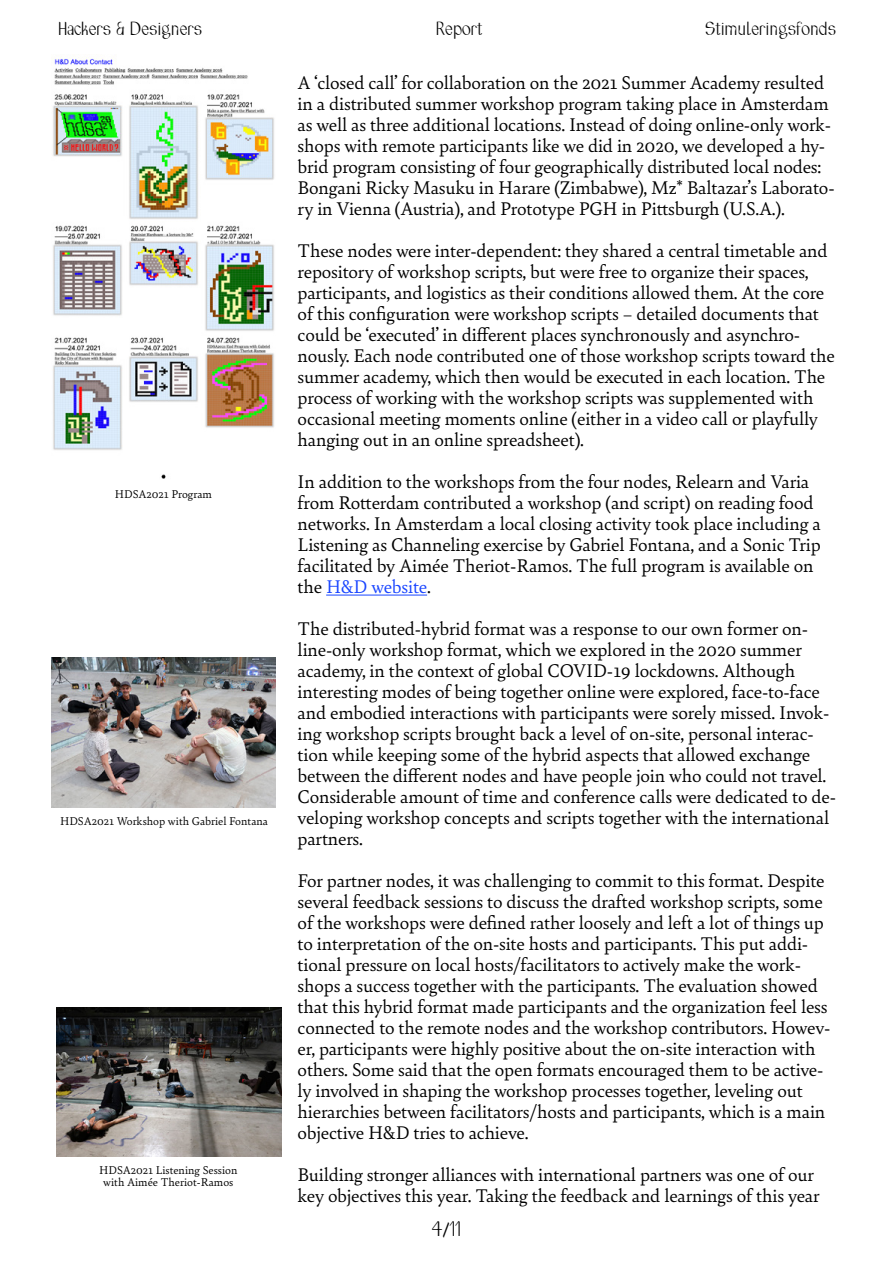
<style>
.page{position:relative;width:893px;height:1263px;background:#fff}
.page>*{position:absolute;margin:0;border:0;box-sizing:border-box;transform-origin:0 0}
.t1{font:19.5px/21px "Bely";letter-spacing:-.01em;color:#000}
.t2{font:13.5px "Combine";color:#000}
.t3{font:12px/12px "Bely";color:#000;text-align:center}
.t4{font:12px "Combine";color:#000}
.s1{color:#1945ff}
</style>
<div class="page">
<hr style="left:326px;top:595px;width:101px;height:1px;background:#1945ff">
<img style="left:53px;top:57px;width:221px;height:422px">
<img style="left:51px;top:657px;width:225px;height:150px">
<img style="left:57px;top:1007px;width:224px;height:150px">
<p class="t4" style="left:57px;top:24px;width:147px">Hackers &amp; Designers</p>
<p class="t4" style="left:435px;top:24px;width:49px">Report</p>
<p class="t4" style="left:705px;top:24px;width:133px">Stimuleringsfonds</p>
<p class="t3" style="left:115px;top:487px;width:99px">HDSA2021 Program</p>
<p class="t3" style="left:60px;top:814px;width:210px">HDSA2021 Workshop with Gabriel Fontana</p>
<p class="t3" style="left:99px;top:1163px;width:140px">HDSA2021 Listening Session with Aimée Theriot-Ramos</p>
<p class="t1" style="left:298px;top:71px;width:538px">A ‘closed call’ for collaboration on the 2021 Summer Academy resulted in a distributed summer workshop program taking place in Amsterdam as well as three additional locations. Instead of doing online-only work&shy;shops with remote participants like we did in 2020, we developed a hy&shy;brid program consisting of four geographically distributed local nodes:<br>Bongani Ricky Masuku in Harare (Zimbabwe), Mz* Baltazar’s Laborato&shy;ry in Vienna (Austria), and Prototype PGH in Pittsburgh (U.S.A.).</p>
<p class="t1" style="left:298px;top:239px;width:539px">These nodes were inter-dependent: they shared a central timetable and repository of workshop scripts, but were free to organize their spaces, participants, and logistics as their conditions allowed them. At the core of this configuration were workshop scripts – detailed documents that could be ‘executed’ in different places synchronously and asynchro&shy;nously. Each node contributed one of those workshop scripts toward the summer academy, which then would be executed in each location. The process of working with the workshop scripts was supplemented with occasional meeting moments online (either in a video call or playfully hanging out in an online spreadsheet).</p>
<p class="t1" style="left:298px;top:470px;width:525px">In addition to the workshops from the four nodes, Relearn and Varia from Rotterdam contributed a workshop (and script) on reading food networks. In Amsterdam a local closing activity took place including a Listening as Channeling exercise by Gabriel Fontana, and a Sonic Trip facilitated by Aimée Theriot-Ramos. The full program is available on the <span class="s1">H&amp;D website</span>.</p>
<p class="t1" style="left:298px;top:617px;width:540px">The distributed-hybrid format was a response to our own former on&shy;line-only workshop format, which we explored in the 2020 summer academy, in the context of global COVID-19 lockdowns. Although interesting modes of being together online were explored, face-to-face and embodied interactions with participants were sorely missed. Invok&shy;ing workshop scripts brought back a level of on-site, personal interac&shy;tion while keeping some of the hybrid aspects that allowed exchange between the different nodes and have people join who could not travel.<br>Considerable amount of time and conference calls were dedicated to de&shy;veloping workshop concepts and scripts together with the international partners.</p>
<p class="t1" style="left:298px;top:869px;width:534px">For partner nodes, it was challenging to commit to this format. Despite several feedback sessions to discuss the drafted workshop scripts, some of the workshops were defined rather loosely and left a lot of things up to interpretation of the on-site hosts and participants. This put addi&shy;tional pressure on local hosts/facilitators to actively make the work&shy;shops a success together with the participants. The evaluation showed that this hybrid format made participants and the organization feel less connected to the remote nodes and the workshop contributors. Howev&shy;er, participants were highly positive about the on-site interaction with others. Some said that the open formats encouraged them to be active&shy;ly involved in shaping the workshop processes together, leveling out hierarchies between facilitators/hosts and participants, which is a main objective H&amp;D tries to achieve.</p>
<p class="t1" style="left:298px;top:1163px;width:523px">Building stronger alliances with international partners was one of our key objectives this year. Taking the feedback and learnings of this year</p>
<p class="t2" style="left:432px;top:1223px;width:30px">4/11</p>
</div>
